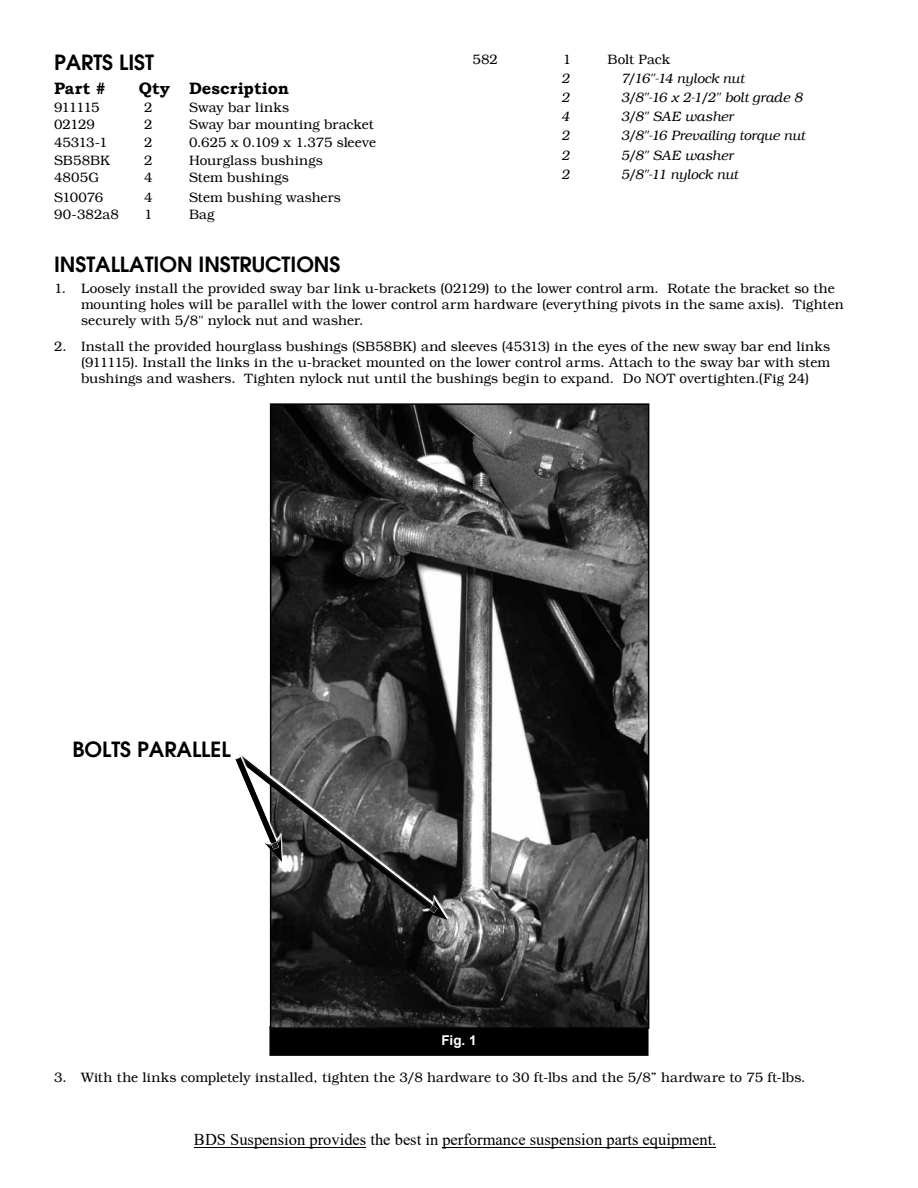
<style>
.page{position:relative;width:918px;height:1188px;background:#fff}
.page>*{position:absolute;margin:0;border:0;box-sizing:border-box;transform-origin:0 0}
.t1{font:600 21px "Avant Garde";color:#000}
.t2{font:16.5px "Times New Roman";color:#000}
.t3{font:700 16.5px "Bookman Old Style";letter-spacing:.005em;color:#000}
.t4{font:300 13.5px/15.8px "Bookman";letter-spacing:.01em;color:#000}
.t5{font:italic 300 13.5px "Bookman";color:#000}
.t6{font:700 13.5px "Arial";color:#fff}
</style>
<div class="page">
<div style="left:269px;top:1026px;width:380px;height:30px;background:#000"></div>
<img style="left:273px;top:406px;width:373px;height:620px">
<div style="left:270px;top:403px;width:379px;height:626px;border:2px solid #000"></div>
<div style="left:233px;top:751px;width:216px;height:167px;background:#fff;opacity:.75"></div>
<svg style="left:235px;top:754px;width:212px;height:166px;background:#565656"></svg>
<div style="left:233px;top:755px;width:50px;height:91px;background:#fff;opacity:.75"></div>
<div style="left:234px;top:757px;width:49px;height:106px;background:#000;opacity:.75"></div>
<hr style="left:443px;top:1148px;width:273px;height:1px;background:#000">
<hr style="left:194px;top:1148px;width:172px;height:1px;background:#000">
<h1 class="t1" style="left:54px;top:48px;width:75px">PARTSLIST</h1>
<p class="t3" style="left:54px;top:76px;width:53px">Part #</p>
<p class="t3" style="left:139px;top:76px;width:152px">Qty Description</p>
<p class="t4" style="left:54px;top:99px;width:47px">911115</p>
<p class="t4" style="left:144px;top:99px;width:10px">2</p>
<p class="t4" style="left:189px;top:99px;width:102px">Sway bar links</p>
<p class="t4" style="left:54px;top:117px;width:43px">02129</p>
<p class="t4" style="left:144px;top:117px;width:10px">2</p>
<p class="t4" style="left:189px;top:117px;width:186px">Sway bar mounting bracket</p>
<p class="t4" style="left:54px;top:135px;width:55px">45313-1</p>
<p class="t4" style="left:144px;top:135px;width:10px">2</p>
<p class="t4" style="left:189px;top:135px;width:189px">0.625 x 0.109 x 1.375 sleeve</p>
<p class="t4" style="left:54px;top:152px;width:57px">SB58BK</p>
<p class="t4" style="left:144px;top:152px;width:10px">2</p>
<p class="t4" style="left:189px;top:152px;width:135px">Hourglass bushings</p>
<p class="t4" style="left:54px;top:170px;width:47px">4805G</p>
<p class="t4" style="left:144px;top:170px;width:10px">4</p>
<p class="t4" style="left:189px;top:170px;width:101px">Stem bushings</p>
<p class="t4" style="left:54px;top:189px;width:51px">S10076</p>
<p class="t4" style="left:144px;top:189px;width:10px">4</p>
<p class="t4" style="left:189px;top:189px;width:153px">Stem bushing washers</p>
<p class="t4" style="left:54px;top:207px;width:66px">90-382a8</p>
<p class="t4" style="left:144px;top:207px;width:10px">1</p>
<p class="t4" style="left:189px;top:207px;width:27px">Bag</p>
<p class="t4" style="left:472px;top:51px;width:27px">582</p>
<p class="t4" style="left:563px;top:51px;width:10px">1</p>
<p class="t4" style="left:608px;top:51px;width:64px">Bolt Pack</p>
<p class="t5" style="left:561px;top:71px;width:10px">2</p>
<p class="t5" style="left:621px;top:71px;width:125px">7/16"-14 nylock nut</p>
<p class="t5" style="left:561px;top:90px;width:10px">2</p>
<p class="t5" style="left:621px;top:90px;width:183px">3/8"-16 x 2-1/2" bolt grade 8</p>
<p class="t5" style="left:561px;top:109px;width:10px">4</p>
<p class="t5" style="left:621px;top:109px;width:114px">3/8" SAE washer</p>
<p class="t5" style="left:561px;top:128px;width:10px">2</p>
<p class="t5" style="left:621px;top:128px;width:186px">3/8"-16 Prevailing torque nut</p>
<p class="t5" style="left:561px;top:147px;width:10px">2</p>
<p class="t5" style="left:621px;top:147px;width:114px">5/8" SAE washer</p>
<p class="t5" style="left:561px;top:166px;width:10px">2</p>
<p class="t5" style="left:621px;top:166px;width:119px">5/8"-11 nylock nut</p>
<h1 class="t1" style="left:54px;top:251px;width:13px">INSTALLATION</h1>
<h1 class="t1" style="left:198px;top:251px;width:11px">INST</h1>
<h1 class="t1" style="left:240px;top:251px;width:26px">RUCTIONS</h1>
<p class="t4" style="left:81px;top:281px;width:764px;text-indent:-27px">1. Loosely install the provided sway bar link u-brackets (02129) to the lower control arm. Rotate the bracket so the mounting holes will be parallel with the lower control arm hardware (everything pivots in the same axis). Tighten securely with 5/8" nylock nut and washer.</p>
<p class="t4" style="left:81px;top:339px;width:751px;text-align:justify;text-indent:-27px">2. Install the provided hourglass bushings (SB58BK) and sleeves (45313) in the eyes of the new sway bar end links (911115). Install the links in the u-bracket mounted on the lower control arms. Attach to the sway bar with stem bushings and washers. Tighten nylock nut until the bushings begin to expand. Do NOT overtighten.(Fig 24)</p>
<h1 class="t1" style="left:72px;top:735px;width:160px">BOLTS PARALLEL</h1>
<p class="t6" style="left:441px;top:1031px;width:37px">Fig. 1</p>
<p class="t4" style="left:54px;top:1070px;width:753px">3. With the links completely installed, tighten the 3/8 hardware to 30 ft-lbs and the 5/8” hardware to 75 ft-lbs.</p>
<p class="t2" style="left:194px;top:1128px;width:524px">BDS Suspension provides the best in performance suspension parts equipment.</p>
</div>
